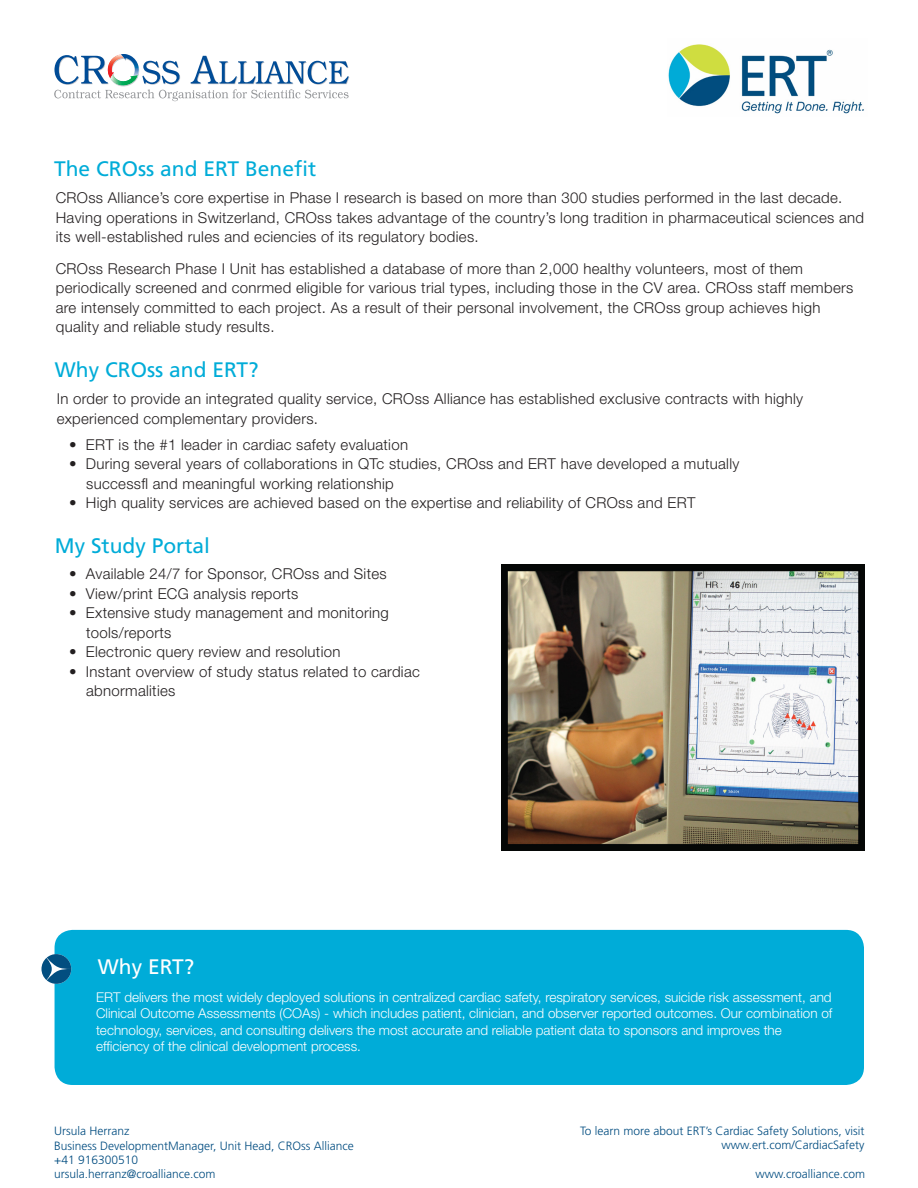
<style>
.page{position:relative;width:918px;height:1188px;background:#fff}
.page>*{position:absolute;margin:0;border:0;box-sizing:border-box;transform-origin:0 0}
.t1{font:21px "Frutiger";color:#00acd8}
.t2{font:21px "Frutiger";color:#fff}
.t3{font:300 15px/19.5px "Helvetica Neue";letter-spacing:.02em;color:#231f20}
.t4{font:300 13.5px/16.5px "Helvetica Neue";color:#fff;text-align:justify}
.t5{font:300 12px/14.4px "Frutiger";color:#004c80;text-align:right}
</style>
<div class="page">
<svg style="left:54px;top:54px;width:295px;height:47px"></svg>
<img style="left:668px;top:44px;width:196px;height:70px">
<div style="left:55px;top:930px;width:809px;height:155px;background:#00acd8;border-radius:18px"></div>
<svg style="left:41px;top:954px;width:30px;height:30px"></svg>
<img style="left:502px;top:564px;width:362px;height:286px">
<p class="t1" style="left:54px;top:157px;width:264px">The CROss and ERT Benefit</p>
<p class="t3" style="left:56px;top:188px;width:810px">CROss Alliance’s core expertise in Phase I research is based on more than 300 studies performed in the last decade.<br>Having operations in Switzerland, CROss takes advantage of the country’s long tradition in pharmaceutical sciences and its well-established rules and eciencies of its regulatory bodies.</p>
<p class="t3" style="left:56px;top:258px;width:799px">CROss Research Phase I Unit has established a database of more than 2,000 healthy volunteers, most of them periodically screened and conrmed eligible for various trial types, including those in the CV area. CROss staff members are intensely committed to each project. As a result of their personal involvement, the CROss group achieves high</p>
<p class="t3" style="left:56px;top:317px;width:220px">quality and reliable study results.</p>
<p class="t1" style="left:55px;top:358px;width:205px">Why CROss and ERT?</p>
<p class="t3" style="left:57px;top:389px;width:748px">In order to provide an integrated quality service, CROss Alliance has established exclusive contracts with highly</p>
<p class="t3" style="left:57px;top:408px;width:263px">experienced complementary providers.</p>
<p class="t3" style="left:69px;top:435px;width:340px">• ERT is the #1 leader in cardiac safety evaluation</p>
<p class="t3" style="left:69px;top:454px;width:672px">• During several years of collaborations in QTc studies, CROss and ERT have developed a mutually</p>
<p class="t3" style="left:86px;top:474px;width:309px">successfl and meaningful working relationship</p>
<p class="t3" style="left:69px;top:493px;width:628px">• High quality services are achieved based on the expertise and reliability of CROss and ERT</p>
<p class="t1" style="left:55px;top:533px;width:157px">My Study Portal</p>
<p class="t3" style="left:69px;top:564px;width:319px">• Available 24/7 for Sponsor, CROss and Sites</p>
<p class="t3" style="left:69px;top:583px;width:231px">• View/print ECG analysis reports</p>
<p class="t3" style="left:69px;top:603px;width:321px">• Extensive study management and monitoring</p>
<p class="t3" style="left:86px;top:622px;width:87px">tools/reports</p>
<p class="t3" style="left:69px;top:642px;width:273px">• Electronic query review and resolution</p>
<p class="t3" style="left:69px;top:661px;width:352px">• Instant overview of study status related to cardiac</p>
<p class="t3" style="left:86px;top:681px;width:91px">abnormalities</p>
<p class="t2" style="left:98px;top:955px;width:98px">Why ERT?</p>
<p class="t4" style="left:96px;top:988px;width:738px">ERT delivers the most widely deployed solutions in centralized cardiac safety, respiratory services, suicide risk assessment, and Clinical Outcome Assessments (COAs) - which includes patient, clinician, and observer reported outcomes. Our combination of technology, services, and consulting delivers the most accurate and reliable patient data to sponsors and improves the</p>
<p class="t4" style="left:96px;top:1038px;width:267px">efficiency of the clinical development process.</p>
<p class="t5" style="left:54px;top:1124px;width:301px;text-align:left">Ursula Herranz<br>Business DevelopmentManager, Unit Head, CROss Alliance</p>
<p class="t5" style="left:54px;top:1153px;width:85px">+41 916300510</p>
<p class="t5" style="left:54px;top:1167px;width:163px">ursula.herranz@croalliance.com</p>
<p class="t5" style="left:580px;top:1124px;width:286px">To learn more about ERT’s Cardiac Safety Solutions, visit www.ert.com/CardiacSafety</p>
<p class="t5" style="left:755px;top:1167px;width:111px">www.croalliance.com</p>
</div>
